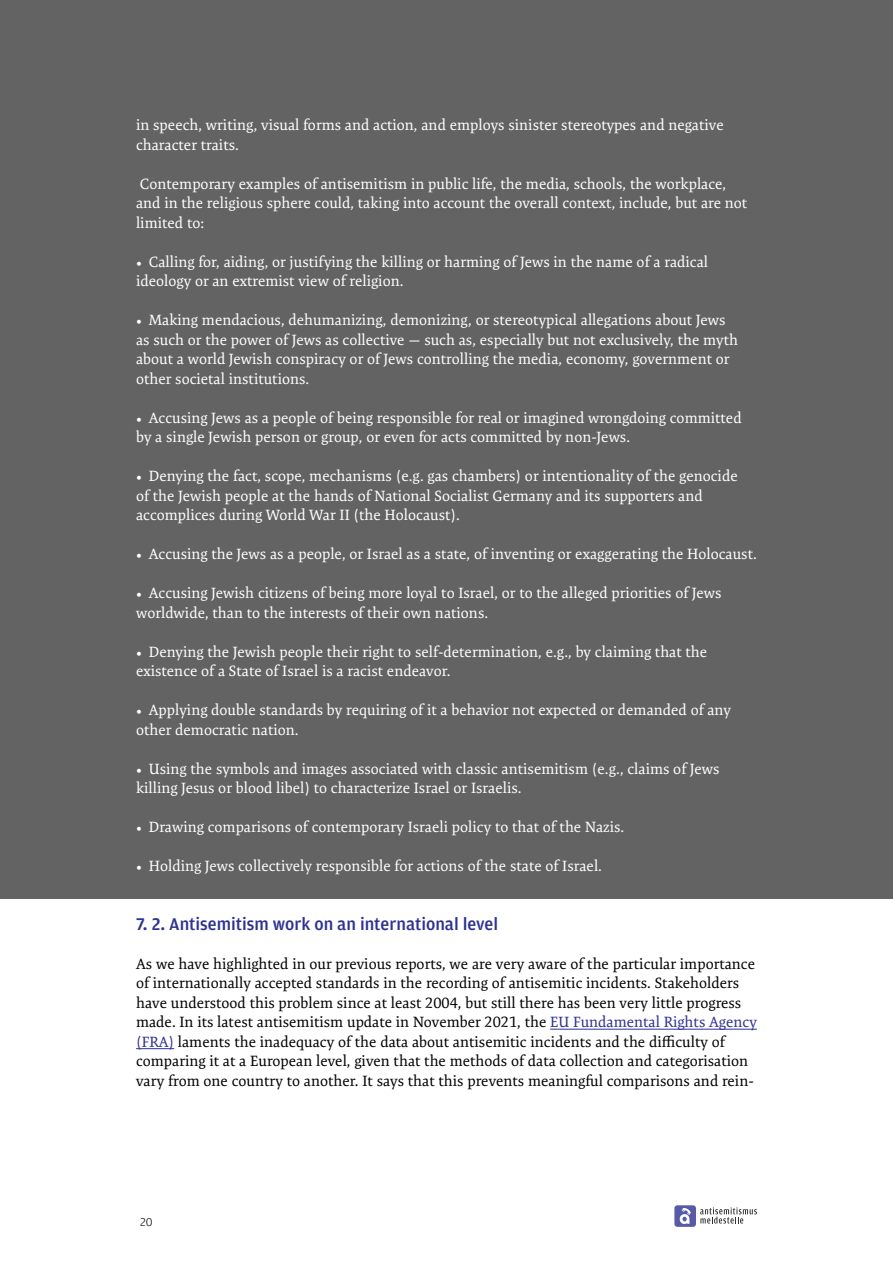
<style>
.page{position:relative;width:893px;height:1263px;background:#fff}
.page>*{position:absolute;margin:0;border:0;box-sizing:border-box;transform-origin:0 0}
.t1{font:500 18px "Amplitude";color:#2e3391}
.t2{font:15px/19.5px "Expo Serif Pro";color:#fff}
.t3{font:15px/19.5px "Expo Serif Pro";color:#000}
.t4{font:300 12px "Amplitude";color:#000}
.s1{font-family:"Minion Pro"}
.s2{color:#2e3192}
</style>
<div class="page">
<div style="left:0;top:0;width:893px;height:899px;background:#646363"></div>
<svg style="left:700px;top:1207px;width:57px;height:16px"></svg>
<div style="left:674px;top:1205px;width:22px;height:22px;background:#575aa7;border-radius:3px"></div>
<svg style="left:680px;top:1208px;width:11px;height:16px"></svg>
<hr style="left:550px;top:1029px;width:207px;height:1px;background:#2e3192">
<hr style="left:136px;top:1048px;width:38px;height:1px;background:#2e3192">
<p class="t2" style="left:136px;top:115px;width:589px">in speech, writing, visual forms and action, and employs sinister stereotypes and negative character traits.</p>
<p class="t2" style="left:136px;top:174px;width:613px">Contemporary examples of antisemitism in public life, the media, schools, the workplace, and in the religious sphere could, taking into account the overall context, include, but are not limited to:</p>
<p class="t2" style="left:136px;top:252px;width:573px"><span class="s1">•</span> Calling for, aiding, or justifying the killing or harming of Jews in the name of a radical ideology or an extremist view of religion.</p>
<p class="t2" style="left:136px;top:310px;width:603px"><span class="s1">•</span> Making mendacious, dehumanizing, demonizing, or stereotypical allegations about Jews as such or the power of Jews as collective — such as, especially but not exclusively, the myth about a world Jewish conspiracy or of Jews controlling the media, economy, government or other societal institutions.</p>
<p class="t2" style="left:136px;top:408px;width:607px"><span class="s1">•</span> Accusing Jews as a people of being responsible for real or imagined wrongdoing committed by a single Jewish person or group, or even for acts committed by non-Jews.</p>
<p class="t2" style="left:136px;top:466px;width:603px"><span class="s1">•</span> Denying the fact, scope, mechanisms (e.g. gas chambers) or intentionality of the genocide of the Jewish people at the hands of National Socialist Germany and its supporters and accomplices during World War II (the Holocaust).</p>
<p class="t2" style="left:136px;top:544px;width:622px"><span class="s1">•</span> Accusing the Jews as a people, or Israel as a state, of inventing or exaggerating the Holocaust.</p>
<p class="t2" style="left:136px;top:583px;width:587px"><span class="s1">•</span> Accusing Jewish citizens of being more loyal to Israel, or to the alleged priorities of Jews worldwide, than to the interests of their own nations.</p>
<p class="t2" style="left:136px;top:642px;width:573px"><span class="s1">•</span> Denying the Jewish people their right to self-determination, e.g., by claiming that the existence of a State of Israel is a racist endeavor.</p>
<p class="t2" style="left:136px;top:700px;width:596px"><span class="s1">•</span> Applying double standards by requiring of it a behavior not expected or demanded of any other democratic nation.</p>
<p class="t2" style="left:136px;top:759px;width:585px"><span class="s1">•</span> Using the symbols and images associated with classic antisemitism (e.g., claims of Jews killing Jesus or blood libel) to characterize Israel or Israelis.</p>
<p class="t2" style="left:136px;top:817px;width:490px"><span class="s1">•</span> Drawing comparisons of contemporary Israeli policy to that of the Nazis.</p>
<p class="t2" style="left:136px;top:856px;width:467px"><span class="s1">•</span> Holding Jews collectively responsible for actions of the state of Israel.</p>
<p class="t1" style="left:136px;top:914px;width:364px">7. 2. Antisemitism work on an international level</p>
<p class="t3" style="left:136px;top:954px;width:622px">As we have highlighted in our previous reports, we are very aware of the particular importance of internationally accepted standards in the recording of antisemitic incidents. Stakeholders have understood this problem since at least 2004, but still there has been very little progress made. In its latest antisemitism update in November 2021, the <span class="s2">EU Fundamental Rights Agency (FRA)</span> laments the inadequacy of the data about antisemitic incidents and the difficulty of comparing it at a European level, given that the methods of data collection and categorisation vary from one country to another. It says that this prevents meaningful comparisons and rein-</p>
<p class="t4" style="left:140px;top:1216px;width:14px">20</p>
</div>
